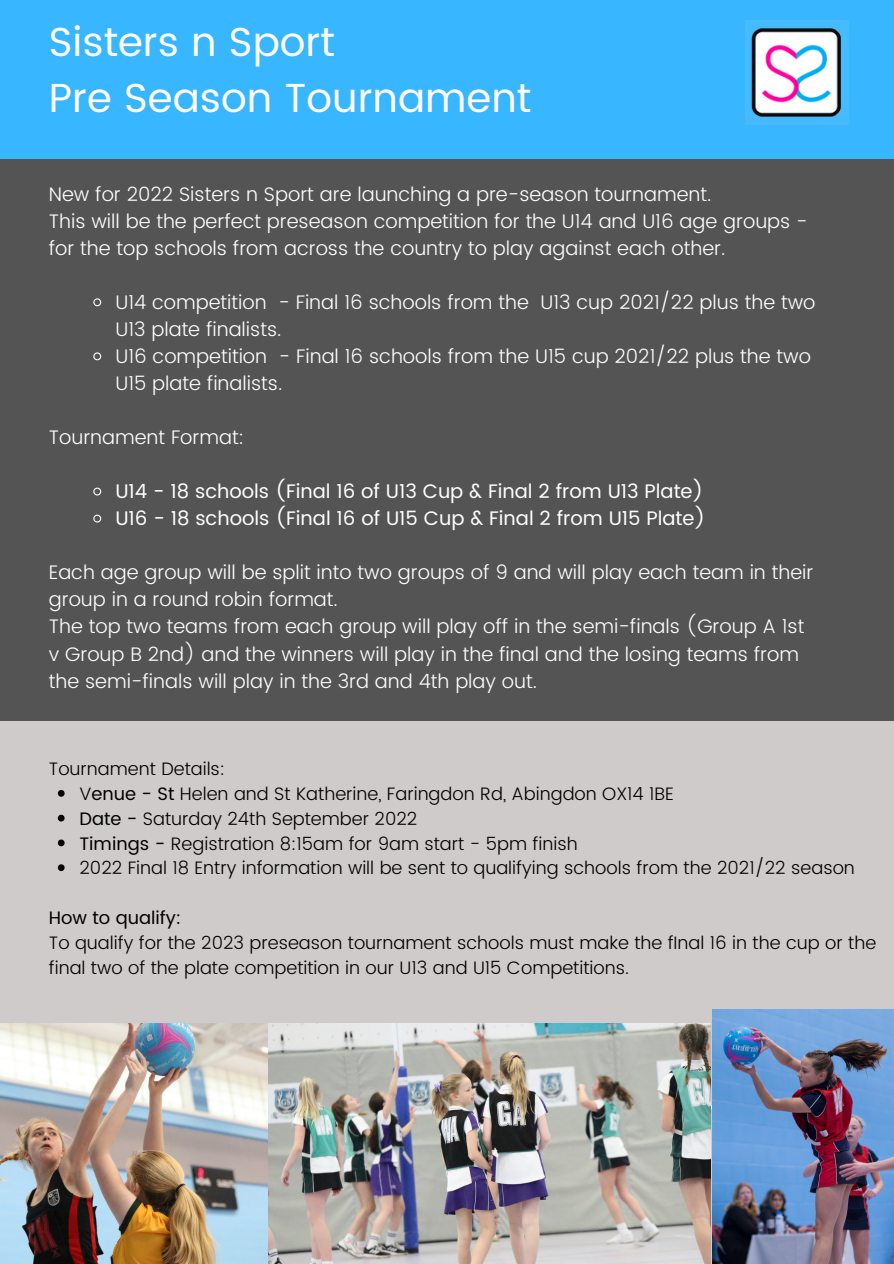
<style>
.page{position:relative;width:894px;height:1264px;background:#fff}
.page>*{position:absolute;margin:0;border:0;box-sizing:border-box;transform-origin:0 0}
.t1{font:40.5px "Poppins";color:#fff}
.t2{font:300 19.65px/27px "Poppins";color:#fff}
.t3{font:19.65px "Poppins";color:#fff}
.t4{font:300 18px/24.8px "Poppins";color:#000}
.t5{font:18px "Poppins";color:#000}
.s1{font-weight:400}
</style>
<div class="page">
<div style="left:0;top:0;width:893px;height:1263px;background:#cfcbcb"></div>
<img style="left:0;top:1023px;width:268px;height:240px">
<svg style="left:709px;top:1085px;width:3px;height:124px"></svg>
<img style="left:268px;top:1023px;width:441px;height:240px">
<img style="left:712px;top:1009px;width:181px;height:254px">
<div style="left:0;top:0;width:893px;height:720px;background:#545454"></div>
<svg style="left:93px;top:298px;width:9px;height:9px"></svg>
<svg style="left:93px;top:352px;width:9px;height:9px"></svg>
<svg style="left:93px;top:487px;width:9px;height:9px"></svg>
<svg style="left:93px;top:514px;width:9px;height:9px"></svg>
<div style="left:0;top:0;width:893px;height:159px;background:#38b6ff"></div>
<img style="left:745px;top:20px;width:103px;height:105px">
<svg style="left:58px;top:790px;width:7px;height:6px"></svg>
<svg style="left:58px;top:814px;width:7px;height:7px"></svg>
<svg style="left:58px;top:839px;width:7px;height:7px"></svg>
<svg style="left:58px;top:864px;width:7px;height:7px"></svg>
<p class="t1" style="left:49px;top:18px;width:287px">Sisters n Sport</p>
<p class="t1" style="left:49px;top:74px;width:484px">Pre Season Tournament</p>
<p class="t2" style="left:49px;top:181px;width:664px">New for 2022 Sisters n Sport are launching a pre-season tournament.</p>
<p class="t2" style="left:49px;top:208px;width:760px">This will be the perfect preseason competition for the U14 and U16 age groups - for the top schools from across the country to play against each other.</p>
<p class="t2" style="left:115px;top:289px;width:701px">U14 competition - Final 16 schools from the U13 cup 2021/22 plus the two<br>U13 plate finalists.</p>
<p class="t2" style="left:115px;top:343px;width:696px">U16 competition - Final 16 schools from the U15 cup 2021/22 plus the two<br>U15 plate finalists.</p>
<p class="t2" style="left:49px;top:424px;width:197px">Tournament Format:</p>
<p class="t3" style="left:115px;top:480px;width:589px">U14 - 18 schools (Final 16 of U13 Cup &amp; Final 2 from U13 Plate)</p>
<p class="t3" style="left:115px;top:507px;width:591px">U16 - 18 schools (Final 16 of U15 Cup &amp; Final 2 from U15 Plate)</p>
<p class="t2" style="left:49px;top:559px;width:765px">Each age group will be split into two groups of 9 and will play each team in their group in a round robin format.</p>
<p class="t2" style="left:49px;top:613px;width:756px">The top two teams from each group will play off in the semi-finals (Group A 1st v Group B 2nd) and the winners will play in the final and the losing teams from the semi-finals will play in the 3rd and 4th play out.</p>
<p class="t4" style="left:49px;top:756px;width:178px">Tournament Details:</p>
<p class="t4" style="left:79px;top:781px;width:596px">V<span class="s1">enue - St</span> Helen and St Katherine, Faringdon Rd, Abingdon OX14 1BE</p>
<p class="t4" style="left:79px;top:806px;width:339px"><span class="s1">Date -</span> Saturday 24th September 2022</p>
<p class="t4" style="left:79px;top:831px;width:499px"><span class="s1">Timings -</span> Registration 8:15am for 9am start - 5pm finish</p>
<p class="t4" style="left:79px;top:855px;width:776px">2022 Final 18 Entry information will be sent to qualifying schools from the 2021/22 season</p>
<p class="t5" style="left:49px;top:907px;width:134px">How to qualify:</p>
<p class="t4" style="left:49px;top:930px;width:828px">To qualify for the 2023 preseason tournament schools must make the fInal 16 in the cup or the final two of the plate competition in our U13 and U15 Competitions.</p>
</div>
